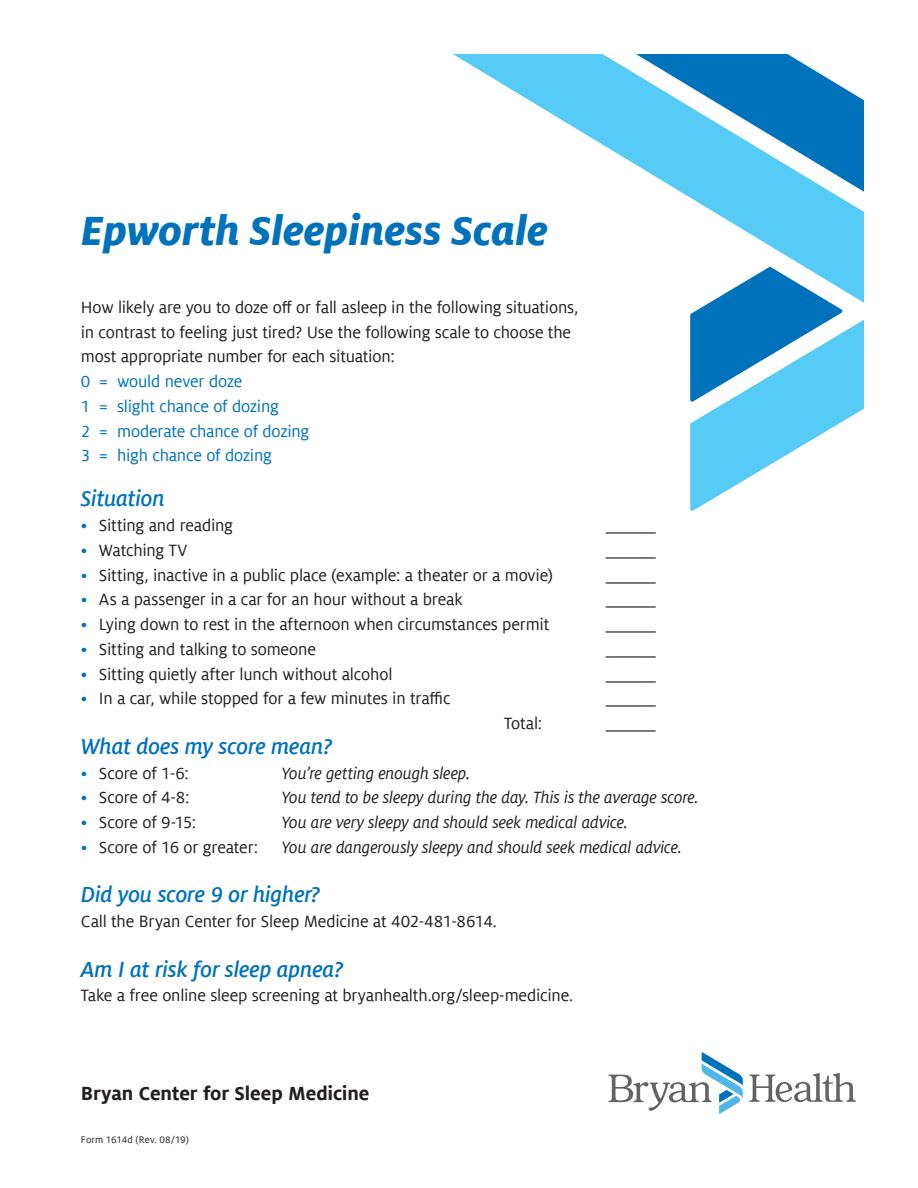
<style>
.page{position:relative;width:918px;height:1188px;background:#fff}
.page>*{position:absolute;margin:0;border:0;box-sizing:border-box;transform-origin:0 0}
.t1{font:italic 800 45px "Milo Offc";color:#0072bc}
.t2{font:italic 500 24px "Milo Offc";letter-spacing:-.01em;color:#0072bc}
.t3{font:700 21px "Milo Offc";letter-spacing:-.005em;color:#231f20}
.t4{font:18px/24.8px "Milo Offc";letter-spacing:-.01em;color:#231f20}
.t5{font:italic 18px "Milo Offc";letter-spacing:-.01em;color:#231f20}
.t6{font:18px/24.8px "Milo Offc";letter-spacing:-.015em;color:#0072bc}
.t7{font:10.5px "Milo Offc";letter-spacing:.01em;color:#231f20}
.s1{color:#0072bc}
</style>
<div class="page">
<svg style="left:453px;top:54px;width:411px;height:213px"></svg>
<svg style="left:690px;top:267px;width:174px;height:244px"></svg>
<svg style="left:608px;top:1052px;width:135px;height:62px"></svg>
<svg style="left:749px;top:1073px;width:107px;height:29px"></svg>
<h1 class="t1" style="left:81px;top:205px;width:469px">Epworth Sleepiness Scale</h1>
<p class="t4" style="left:81px;top:295px;width:499px">How likely are you to doze off or fall asleep in the following situations, in contrast to feeling just tired? Use the following scale to choose the most appropriate number for each situation:</p>
<p class="t6" style="left:81px;top:369px;width:230px">0 = would never doze<br>1 = slight chance of dozing<br>2 = moderate chance of dozing<br>3 = high chance of dozing</p>
<h2 class="t2" style="left:81px;top:486px;width:86px">Situation</h2>
<p class="t4" style="left:81px;top:513px;width:154px"><span class="s1">•</span> Sitting and reading</p>
<p class="t4" style="left:81px;top:538px;width:108px"><span class="s1">•</span> Watching TV</p>
<p class="t4" style="left:81px;top:563px;width:474px"><span class="s1">•</span> Sitting, inactive in a public place (example: a theater or a movie)</p>
<p class="t4" style="left:81px;top:588px;width:383px"><span class="s1">•</span> As a passenger in a car for an hour without a break</p>
<p class="t4" style="left:81px;top:612px;width:470px"><span class="s1">•</span> Lying down to rest in the afternoon when circumstances permit</p>
<p class="t4" style="left:81px;top:637px;width:237px"><span class="s1">•</span> Sitting and talking to someone</p>
<p class="t4" style="left:81px;top:662px;width:313px"><span class="s1">•</span> Sitting quietly after lunch without alcohol</p>
<p class="t4" style="left:81px;top:687px;width:371px"><span class="s1">•</span> In a car, while stopped for a few minutes in traffic</p>
<p class="t4" style="left:504px;top:711px;width:40px">Total:</p>
<p class="t4" style="left:606px;top:513px;width:52px">______</p>
<p class="t4" style="left:606px;top:538px;width:52px">______</p>
<p class="t4" style="left:606px;top:563px;width:52px">______</p>
<p class="t4" style="left:606px;top:588px;width:52px">______</p>
<p class="t4" style="left:606px;top:612px;width:52px">______</p>
<p class="t4" style="left:606px;top:637px;width:52px">______</p>
<p class="t4" style="left:606px;top:662px;width:52px">______</p>
<p class="t4" style="left:606px;top:687px;width:52px">______</p>
<p class="t4" style="left:606px;top:711px;width:52px">______</p>
<h2 class="t2" style="left:81px;top:733px;width:253px">What does my score mean?</h2>
<p class="t4" style="left:81px;top:761px;width:110px"><span class="s1">•</span> Score of 1-6:</p>
<p class="t5" style="left:282px;top:763px;width:190px">You’re getting enough sleep.</p>
<p class="t4" style="left:81px;top:786px;width:110px"><span class="s1">•</span> Score of 4-8:</p>
<p class="t5" style="left:282px;top:788px;width:418px">You tend to be sleepy during the day. This is the average score.</p>
<p class="t4" style="left:81px;top:810px;width:117px"><span class="s1">•</span> Score of 9-15:</p>
<p class="t5" style="left:282px;top:813px;width:347px">You are very sleepy and should seek medical advice.</p>
<p class="t4" style="left:81px;top:835px;width:179px"><span class="s1">•</span> Score of 16 or greater:</p>
<p class="t5" style="left:282px;top:838px;width:401px">You are dangerously sleepy and should seek medical advice.</p>
<h2 class="t2" style="left:81px;top:882px;width:241px">Did you score 9 or higher?</h2>
<p class="t4" style="left:81px;top:909px;width:418px">Call the Bryan Center for Sleep Medicine at 402-481-8614.</p>
<h2 class="t2" style="left:81px;top:956px;width:264px">Am I at risk for sleep apnea?</h2>
<p class="t4" style="left:81px;top:984px;width:494px">Take a free online sleep screening at bryanhealth.org/sleep-medicine.</p>
<p class="t3" style="left:81px;top:1081px;width:290px">Bryan Center for Sleep Medicine</p>
<p class="t7" style="left:81px;top:1134px;width:110px">Form 1614d (Rev. 08/19)</p>
</div>
